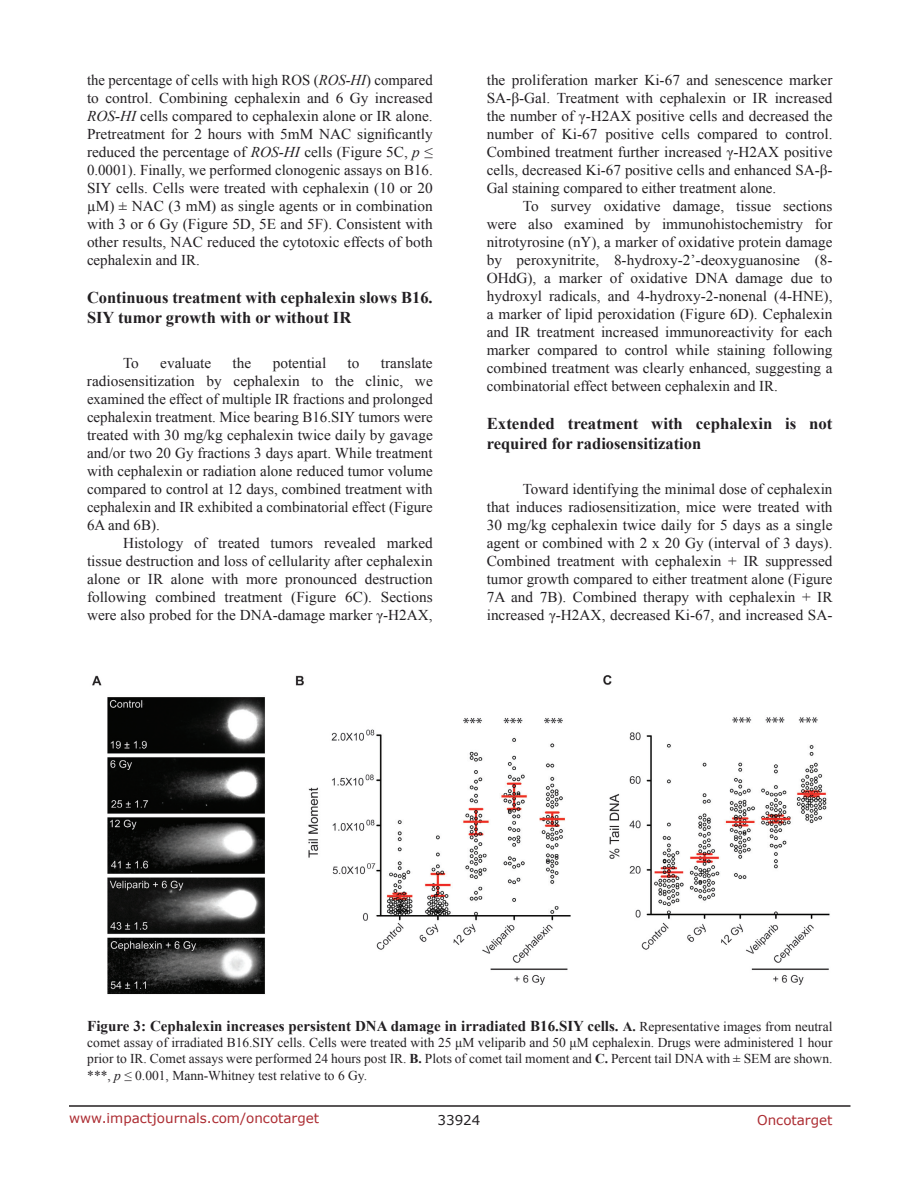
<style>
.page{position:relative;width:918px;height:1188px;background:#fff}
.page>*{position:absolute;margin:0;border:0;box-sizing:border-box;transform-origin:0 0}
.t1{font:700 16.5px/19.8px "Times New Roman";color:#221f22}
.t2{font:15px/18px "Times New Roman";color:#221f22;text-align:justify}
.t3{font:700 15px "Times New Roman";color:#221f22}
.t4{font:13.5px/16.2px "Times New Roman";color:#221f22;text-align:justify}
.t5{font:13.5px "Verdana";color:#ac2b31}
.t6{font:13.5px "Verdana";color:#221f22}
.s1{font-style:italic}
.s2{font-size:13.5px}
.s3{font-weight:400;font-size:13.5px}
.s4{font-weight:700}
</style>
<div class="page">
<hr style="left:69px;top:1105px;width:781px;height:2px;background:#231f20">
<img style="left:92px;top:675px;width:738px;height:320px">
<p class="t2" style="left:87px;top:71px;width:347px">the percentage of cells with high ROS (<span class="s1">ROS-HI</span>) compared to control. Combining cephalexin and 6 Gy increased <span class="s1">ROS-HI</span> cells compared to cephalexin alone or IR alone.<br>Pretreatment for 2 hours with 5mM NAC significantly reduced the percentage of <span class="s1">ROS-HI</span> cells (Figure 5C, <span class="s1">p</span> ≤ 0.0001). Finally, we performed clonogenic assays on B16.<br>SIY cells. Cells were treated with cephalexin (10 or 20 µM) ± NAC (3 mM) as single agents or in combination with 3 or 6 Gy (Figure 5D, 5E and 5F). Consistent with other results, NAC reduced the cytotoxic effects of both cephalexin and IR.</p>
<p class="t1" style="left:87px;top:287px;width:347px">Continuous treatment with cephalexin slows B16.<br>SIY tumor growth with or without IR</p>
<p class="t2" style="left:123px;top:354px;width:17px">To</p>
<p class="t2" style="left:160px;top:354px;width:52px">evaluate</p>
<p class="t2" style="left:233px;top:354px;width:20px">the</p>
<p class="t2" style="left:273px;top:354px;width:55px">potential</p>
<p class="t2" style="left:348px;top:354px;width:13px">to</p>
<p class="t2" style="left:87px;top:354px;width:347px;text-indent:294px">translate radiosensitization by cephalexin to the clinic, we examined the effect of multiple IR fractions and prolonged cephalexin treatment. Mice bearing B16.SIY tumors were treated with 30 mg/kg cephalexin twice daily by gavage and/or two 20 Gy fractions 3 days apart. While treatment with cephalexin or radiation alone reduced tumor volume compared to control at 12 days, combined treatment with cephalexin and IR exhibited a combinatorial effect (Figure 6A and 6B).</p>
<p class="t2" style="left:87px;top:534px;width:347px;text-indent:36px">Histology of treated tumors revealed marked tissue destruction and loss of cellularity after cephalexin alone or IR alone with more pronounced destruction following combined treatment (Figure 6C). Sections were also probed for the DNA-damage marker γ-H2AX,</p>
<p class="t2" style="left:487px;top:71px;width:347px">the proliferation marker Ki-67 and senescence marker SA-β-Gal. Treatment with cephalexin or IR increased the number of γ-H2AX positive cells and decreased the number of Ki-67 positive cells compared to control.<br>Combined treatment further increased γ-H2AX positive cells, decreased Ki-67 positive cells and enhanced SA-β-Gal staining compared to either treatment alone.</p>
<p class="t2" style="left:487px;top:197px;width:347px;text-indent:36px">To survey oxidative damage, tissue sections were also examined by immunohistochemistry for nitrotyrosine (nY), a marker of oxidative protein damage by peroxynitrite, 8-hydroxy-2’-deoxyguanosine (8- OHdG), a marker of oxidative DNA damage due to hydroxyl radicals, and 4-hydroxy-2-nonenal (4-HNE), a marker of lipid peroxidation (Figure 6D). Cephalexin and IR treatment increased immunoreactivity for each marker compared to control while staining following combined treatment was clearly enhanced, suggesting a combinatorial effect between cephalexin and IR.</p>
<p class="t1" style="left:487px;top:413px;width:347px">Extended treatment with cephalexin is not required for radiosensitization</p>
<p class="t2" style="left:487px;top:480px;width:347px;text-indent:36px">Toward identifying the minimal dose of cephalexin that induces radiosensitization, mice were treated with 30 mg/kg cephalexin twice daily for 5 days as a single agent or combined with 2 x 20 Gy (interval of 3 days).<br>Combined treatment with cephalexin + IR suppressed tumor growth compared to either treatment alone (Figure 7A and 7B). Combined therapy with cephalexin + IR increased γ-H2AX, decreased Ki-67, and increased SA-</p>
<p class="t3" style="left:87px;top:1016px;width:747px">Figure 3: Cephalexin increases persistent DNA damage in irradiated B16.SIY cells. <span class="s2">A.</span> <span class="s3">Representative images from neutral</span></p>
<p class="t4" style="left:87px;top:1034px;width:747px">comet assay of irradiated B16.SIY cells. Cells were treated with 25 μM veliparib and 50 μM cephalexin. Drugs were administered 1 hour prior to IR. Comet assays were performed 24 hours post IR. <span class="s4">B.</span> Plots of comet tail moment and <span class="s4">C.</span> Percent tail DNA with ± SEM are shown. ***, <span class="s1">p</span> ≤ 0.001, Mann-Whitney test relative to 6 Gy.</p>
<p class="t5" style="left:69px;top:1109px;width:252px">www.impactjournals.com/oncotarget</p>
<p class="t6" style="left:438px;top:1111px;width:44px">33924</p>
<p class="t5" style="left:757px;top:1111px;width:77px">Oncotarget</p>
</div>
